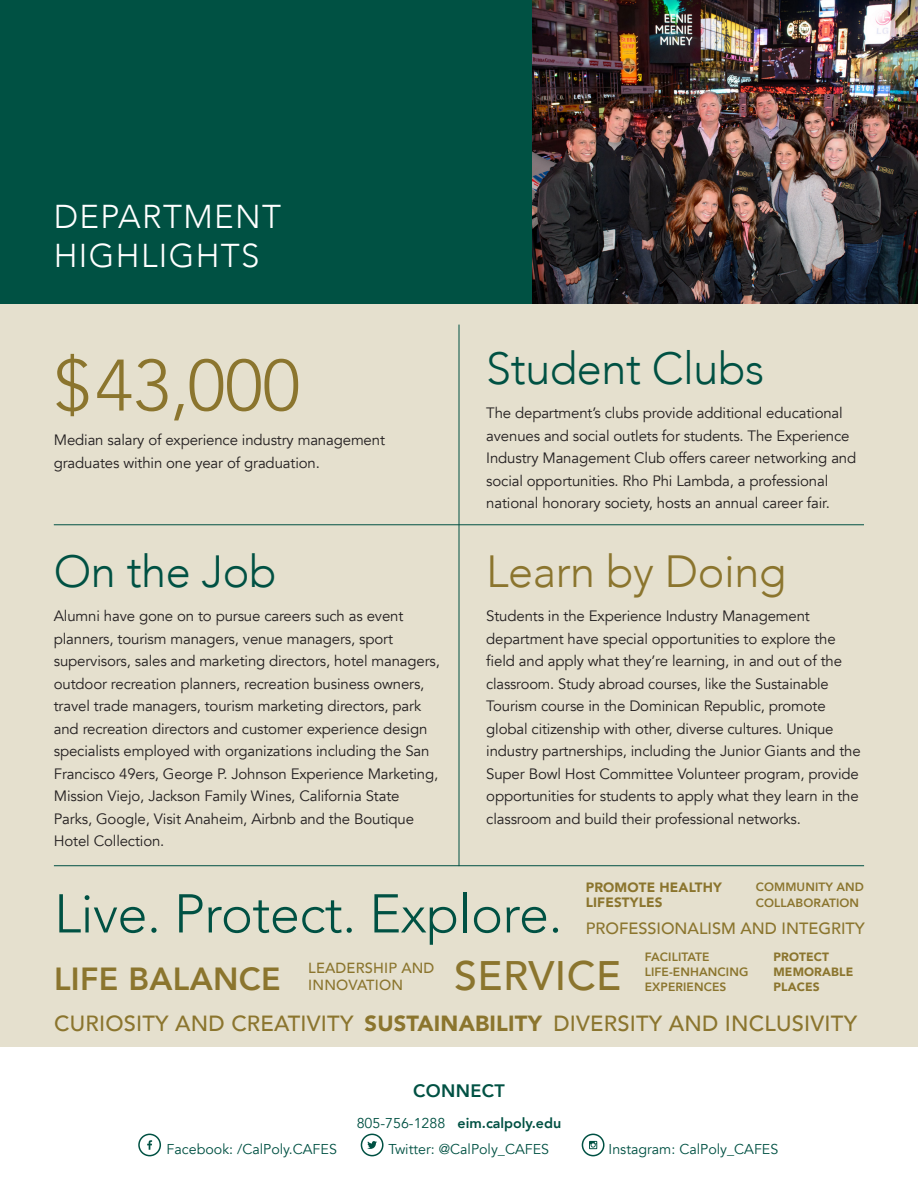
<style>
.page{position:relative;width:918px;height:1188px;background:#fff}
.page>*{position:absolute;margin:0;border:0;box-sizing:border-box;transform-origin:0 0}
.t1{font:300 72px "Avenir";color:#8b752e}
.facts{font:300 54px "Avenir";letter-spacing:-.01em;color:#005143}
.facts-2{font:300 45px "Avenir";letter-spacing:-.01em;color:#005143}
.facts-3{font:300 45px "Avenir";letter-spacing:-.01em;color:#8b752e}
.facts-4{font:500 41.1px "Avenir";letter-spacing:.01em;color:#8b752e}
.t2{font:300 33px "Avenir";letter-spacing:.04em;color:#fff}
.facts-5{font:800 31.95px "Avenir";letter-spacing:.01em;color:#8b752e}
.facts-6{font:500 21.9px "Avenir";letter-spacing:.01em;color:#8b752e}
.facts-7{font:900 21.9px "Avenir";letter-spacing:.01em;color:#8b752e}
.Normal__Web{font:800 18px "Avenir";letter-spacing:.02em;color:#005143}
.facts-8{font:500 16.35px "Avenir";color:#8b752e}
.facts-9{font:15px/22.5px "Avenir";letter-spacing:-.01em;color:#231f20}
.facts-10{font:500 14.7px/17.2px "Avenir";letter-spacing:.01em;color:#8b752e}
.t3{font:14.25px "Avenir";color:#005143}
.Normal__Web-2{font:800 14.25px "Avenir";color:#005143}
.facts-11{font:900 13.5px/15.5px "Avenir";letter-spacing:.01em;color:#8b752e}
.facts-12{font:800 12px/15px "Avenir";letter-spacing:.01em;color:#8b752e}
.facts-13{font:900 12px/15px "Avenir";letter-spacing:.01em;color:#8b752e}
.s1{font-weight:400}
</style>
<div class="page">
<div style="left:0;top:303px;width:918px;height:744px;background:#e5e0ce"></div>
<div style="left:0;top:0;width:918px;height:303px;background:#005143"></div>
<img style="left:532px;top:0;width:386px;height:303px">
<div style="left:138px;top:1134px;width:23px;height:22px;border:2px solid #005143;border-radius:50%"></div>
<svg style="left:147px;top:1140px;width:5px;height:10px"></svg>
<div style="left:361px;top:1134px;width:23px;height:22px;border:2px solid #005143;border-radius:50%"></div>
<svg style="left:367px;top:1141px;width:10px;height:8px"></svg>
<div style="left:582px;top:1134px;width:23px;height:22px;border:2px solid #005143;border-radius:50%"></div>
<svg style="left:589px;top:1141px;width:8px;height:8px"></svg>
<hr style="left:54px;top:524px;width:810px;height:1px;background:#005143">
<hr style="left:54px;top:865px;width:810px;height:1px;background:#005143">
<hr style="left:459px;top:325px;width:1px;height:541px;background:#005143">
<p class="t2" style="left:54px;top:197px;width:229px">DEPARTMENT</p>
<p class="t2" style="left:54px;top:236px;width:207px">HIGHLIGHTS</p>
<p class="t1" style="left:54px;top:343px;width:248px">$43,000</p>
<p class="facts-9" style="left:54px;top:429px;width:333px">Median salary of experience industry management graduates within one year of graduation.</p>
<p class="facts-2" style="left:54px;top:544px;width:224px">On the Job</p>
<p class="facts-9" style="left:54px;top:605px;width:388px">Alumni have gone on to pursue careers such as event planners, tourism managers, venue managers, sport supervisors, sales and marketing directors, hotel managers, outdoor recreation planners, recreation business owners, travel trade managers, tourism marketing directors, park and recreation directors and customer experience design specialists employed with organizations including the San Francisco 49ers, George P. Johnson Experience Marketing, Mission Viejo, Jackson Family Wines, California State Parks, Google, Visit Anaheim, Airbnb and the Boutique Hotel Collection.</p>
<p class="facts-2" style="left:486px;top:341px;width:280px">Student Clubs</p>
<p class="facts-9" style="left:486px;top:402px;width:372px">The department’s clubs provide additional educational avenues and social outlets for students. The Experience Industry Management Club offers career networking and social opportunities. Rho Phi Lambda, a professional national honorary society, hosts an annual career fair.</p>
<p class="facts-3" style="left:486px;top:544px;width:302px">Learn by Doing</p>
<p class="facts-9" style="left:486px;top:605px;width:376px">Students in the Experience Industry Management department have special opportunities to explore the field and apply what they’re learning, in and out of the classroom. Study abroad courses, like the Sustainable Tourism course in the Dominican Republic, promote global citizenship with other, diverse cultures. Unique industry partnerships, including the Junior Giants and the Super Bowl Host Committee Volunteer program, provide opportunities for students to apply what they learn in the classroom and build their professional networks.</p>
<p class="facts-12" style="left:756px;top:878px;width:110px;line-height:16.5px">COMMUNITY AND<br>COLLABORATION</p>
<p class="facts" style="left:54px;top:882px;width:510px">Live. Protect. Explore.</p>
<p class="facts-11" style="left:586px;top:879px;width:138px">PROMOTE HEALTHY<br>LIFESTYLES</p>
<p class="facts-8" style="left:586px;top:914px;width:281px">PROFESSIONALISM AND INTEGRITY</p>
<p class="facts-5" style="left:54px;top:954px;width:228px">LIFE BALANCE</p>
<p class="facts-10" style="left:308px;top:958px;width:128px">LEADERSHIP AND<br>INNOVATION</p>
<p class="facts-4" style="left:454px;top:940px;width:169px">SERVICE</p>
<p class="facts-12" style="left:645px;top:949px;width:105px">FACILITATE<br>LIFE-ENHANCING<br>EXPERIENCES</p>
<p class="facts-13" style="left:774px;top:949px;width:81px">PROTECT<br>MEMORABLE</p>
<p class="facts-13" style="left:774px;top:979px;width:48px">PLACES</p>
<p class="facts-6" style="left:54px;top:1004px;width:301px">CURIOSITY AND CREATIVITY</p>
<p class="facts-7" style="left:365px;top:1005px;width:179px">SUSTAINABILITY</p>
<p class="facts-6" style="left:553px;top:1004px;width:305px">DIVERSITY AND INCLUSIVITY</p>
<p class="Normal__Web" style="left:413px;top:1077px;width:93px">CONNECT</p>
<p class="Normal__Web-2" style="left:357px;top:1112px;width:206px"><span class="s1">805-756-1288</span> eim.calpoly.edu</p>
<p class="t3" style="left:167px;top:1141px;width:172px">Facebook: /CalPoly.CAFES</p>
<p class="t3" style="left:388px;top:1141px;width:162px">Twitter: @CalPoly_CAFES</p>
<p class="t3" style="left:609px;top:1141px;width:171px">Instagram: CalPoly_CAFES</p>
</div>
